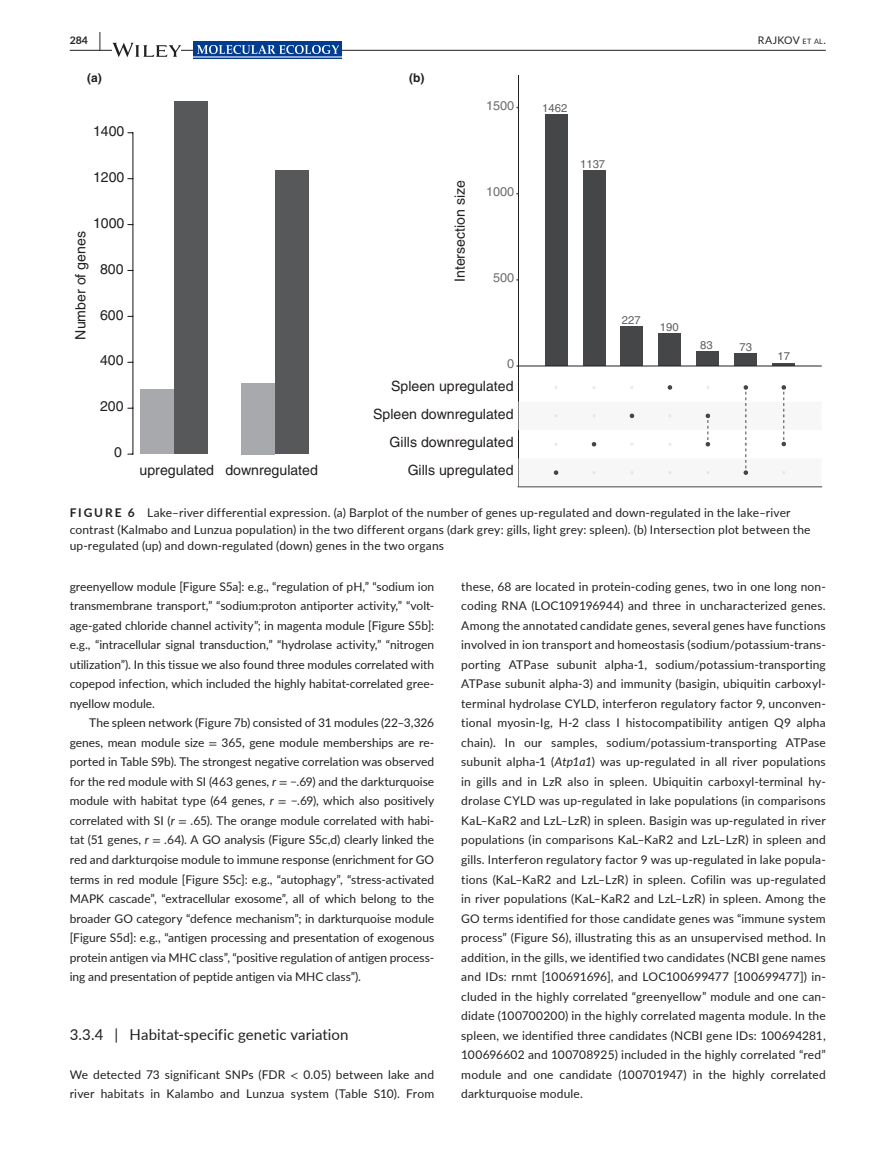
<style>
.page{position:relative;width:893px;height:1174px;background:#fff}
.page>*{position:absolute;margin:0;border:0;box-sizing:border-box;transform-origin:0 0}
.t1{font:15px "Lato";letter-spacing:.005em;color:#231f20}
.t2{font:14.1px "Helvetica";color:#231f20}
.t3{font:12.75px "Helvetica";color:#6d6e71}
.t4{font:12px/19.5px "Lato";letter-spacing:.01em;color:#231f20;text-align:justify}
.t5{font:700 12px "Helvetica";color:#231f20}
.t6{font:11.25px "Helvetica";color:#5f5f62}
.t7{font:10.5px "Lato";letter-spacing:.02em;color:#231f20}
.t8{font:700 10.5px "Lato";color:#231f20}
.s1{font-size:19.5px}
.s2{font-size:7.35px}
.s3{font-weight:700}
.s4{font-family:"STIX"}
.s5{font-style:italic}
</style>
<div class="page">
<hr style="left:70px;top:50px;width:756px;height:1px;background:#231f20">
<svg style="left:112px;top:43px;width:69px;height:14px"></svg>
<div style="left:193px;top:42px;width:149px;height:17px;background:#003d91"></div>
<img style="left:197px;top:45px;width:141px;height:9px">
<hr style="left:193px;top:56px;width:149px;height:2px;background:#96a6d0">
<div style="left:140px;top:390px;width:34px;height:64px;background:#a8a9ad"></div>
<div style="left:174px;top:102px;width:33px;height:352px;background:#57585a"></div>
<div style="left:241px;top:383px;width:34px;height:71px;background:#a8a9ad"></div>
<div style="left:275px;top:170px;width:34px;height:284px;background:#57585a"></div>
<hr style="left:132px;top:133px;width:1px;height:321px;background:#231f20">
<div style="left:545px;top:114px;width:22px;height:252px;background:#454647"></div>
<div style="left:583px;top:170px;width:22px;height:196px;background:#454647"></div>
<div style="left:621px;top:327px;width:22px;height:39px;background:#454647"></div>
<div style="left:658px;top:333px;width:23px;height:33px;background:#454647"></div>
<div style="left:696px;top:352px;width:23px;height:14px;background:#454647"></div>
<div style="left:734px;top:353px;width:23px;height:13px;background:#454647"></div>
<hr style="left:772px;top:363px;width:23px;height:3px;background:#454647">
<hr style="left:518px;top:75px;width:1px;height:412px;background:#231f20">
<hr style="left:518px;top:366px;width:304px;height:1px;background:#231f20">
<svg style="left:518px;top:385px;width:268px;height:101px"></svg>
<hr style="left:518px;top:486px;width:304px;height:1px;background:#454647">
<p class="t8" style="left:70px;top:33px;width:33px">284 <span class="s1">|</span></p>
<p class="t7" style="left:758px;top:33px;width:69px">RAJKOV <span class="s2">et al</span>.</p>
<p class="t5" style="left:87px;top:70px;width:16px">(a)</p>
<p class="t5" style="left:409px;top:70px;width:17px">(b)</p>
<p class="t2" style="left:93px;top:123px;width:33px">1400</p>
<p class="t2" style="left:93px;top:169px;width:33px">1200</p>
<p class="t2" style="left:93px;top:215px;width:33px">1000</p>
<p class="t2" style="left:72px;top:339px;width:110px;rotate:-90deg">Number of genes</p>
<p class="t2" style="left:100px;top:260px;width:25px">800</p>
<p class="t2" style="left:100px;top:306px;width:25px">600</p>
<p class="t2" style="left:100px;top:352px;width:25px">400</p>
<p class="t3" style="left:486px;top:98px;width:30px">1500</p>
<p class="t2" style="left:452px;top:282px;width:103px;rotate:-90deg">Intersection size</p>
<p class="t3" style="left:486px;top:184px;width:30px">1000</p>
<p class="t3" style="left:493px;top:270px;width:23px">500</p>
<p class="t3" style="left:507px;top:356px;width:9px">0</p>
<p class="t2" style="left:100px;top:398px;width:25px">200</p>
<p class="t2" style="left:114px;top:444px;width:9px">0</p>
<p class="t2" style="left:140px;top:462px;width:180px">upregulated downregulated</p>
<p class="t2" style="left:391px;top:377px;width:124px">Spleen upregulated</p>
<p class="t2" style="left:373px;top:406px;width:142px">Spleen downregulated</p>
<p class="t2" style="left:390px;top:434px;width:125px">Gills downregulated</p>
<p class="t2" style="left:408px;top:462px;width:107px">Gills upregulated</p>
<p class="t6" style="left:542px;top:101px;width:27px">1462</p>
<p class="t6" style="left:580px;top:157px;width:27px">1137</p>
<p class="t6" style="left:622px;top:314px;width:20px">227</p>
<p class="t6" style="left:660px;top:320px;width:20px">190</p>
<p class="t6" style="left:700px;top:339px;width:14px">83</p>
<p class="t6" style="left:740px;top:340px;width:14px">73</p>
<p class="t6" style="left:777px;top:350px;width:14px">17</p>
<p class="t4" style="left:70px;top:504px;width:742px;line-height:16.5px;text-align:left"><span class="s3">FIGURE 6</span> Lake–river differential expression. (a) Barplot of the number of genes up-regulated and down-regulated in the lake–river contrast (Kalmabo and Lunzua population) in the two different organs (dark grey: gills, light grey: spleen). (b) Intersection plot between the up-regulated (up) and down-regulated (down) genes in the two organs</p>
<p class="t4" style="left:70px;top:576px;width:366px">greenyellow module [Figure S5a]: e.g., “regulation of pH,” “sodium ion transmembrane transport,” “sodium:proton antiporter activity,” “volt&shy;age-gated chloride channel activity”; in magenta module [Figure S5b]: e.g., “intracellular signal transduction,” “hydrolase activity,” “nitrogen utilization”). In this tissue we also found three modules correlated with copepod infection, which included the highly habitat-correlated gree&shy;nyellow module.</p>
<p class="t4" style="left:70px;top:713px;width:366px;text-indent:20px">The spleen network (Figure 7b) consisted of 31 modules (22–3,326 genes, mean module size <span class="s4">=</span> 365, gene module memberships are re&shy;ported in Table S9b). The strongest negative correlation was observed for the red module with SI (463 genes, <span class="s5">r</span> <span class="s4">=</span> −.69) and the darkturquoise module with habitat type (64 genes, <span class="s5">r</span> <span class="s4">=</span> −.69), which also positively correlated with SI (<span class="s5">r</span> <span class="s4">=</span> .65). The orange module correlated with habi&shy;tat (51 genes, <span class="s5">r</span> <span class="s4">=</span> .64). A GO analysis (Figure S5c,d) clearly linked the red and darkturqoise module to immune response (enrichment for GO terms in red module [Figure S5c]: e.g., “autophagy”, “stress-activated MAPK cascade”, “extracellular exosome”, all of which belong to the broader GO category “defence mechanism”; in darkturquoise module [Figure S5d]: e.g., “antigen processing and presentation of exogenous protein antigen via MHC class”, “positive regulation of antigen process&shy;ing and presentation of peptide antigen via MHC class”).</p>
<p class="t1" style="left:70px;top:1023px;width:280px">3.3.4 | Habitat-specific genetic variation</p>
<p class="t4" style="left:70px;top:1064px;width:366px">We detected 73 significant SNPs (FDR <span class="s4">&lt;</span> 0.05) between lake and river habitats in Kalambo and Lunzua system (Table S10). From</p>
<p class="t4" style="left:461px;top:576px;width:366px">these, 68 are located in protein-coding genes, two in one long non&shy;coding RNA (LOC109196944) and three in uncharacterized genes.<br>Among the annotated candidate genes, several genes have functions involved in ion transport and homeostasis (sodium/potassium-trans&shy;porting ATPase subunit alpha-1, sodium/potassium-transporting ATPase subunit alpha-3) and immunity (basigin, ubiquitin carboxyl&shy;terminal hydrolase CYLD, interferon regulatory factor 9, unconven&shy;tional myosin-Ig, H-2 class I histocompatibility antigen Q9 alpha chain). In our samples, sodium/potassium-transporting ATPase subunit alpha-1 (<span class="s5">Atp1a1</span>) was up-regulated in all river populations in gills and in LzR also in spleen. Ubiquitin carboxyl-terminal hy&shy;drolase CYLD was up-regulated in lake populations (in comparisons KaL–KaR2 and LzL–LzR) in spleen. Basigin was up-regulated in river populations (in comparisons KaL–KaR2 and LzL–LzR) in spleen and gills. Interferon regulatory factor 9 was up-regulated in lake popula&shy;tions (KaL–KaR2 and LzL–LzR) in spleen. Cofilin was up-regulated in river populations (KaL–KaR2 and LzL–LzR) in spleen. Among the GO terms identified for those candidate genes was “immune system process” (Figure S6), illustrating this as an unsupervised method. In addition, in the gills, we identified two candidates (NCBI gene names and IDs: rnmt [100691696], and LOC100699477 [100699477]) in&shy;cluded in the highly correlated “greenyellow” module and one can&shy;didate (100700200) in the highly correlated magenta module. In the spleen, we identified three candidates (NCBI gene IDs: 100694281, 100696602 and 100708925) included in the highly correlated “red” module and one candidate (100701947) in the highly correlated darkturquoise module.</p>
</div>
